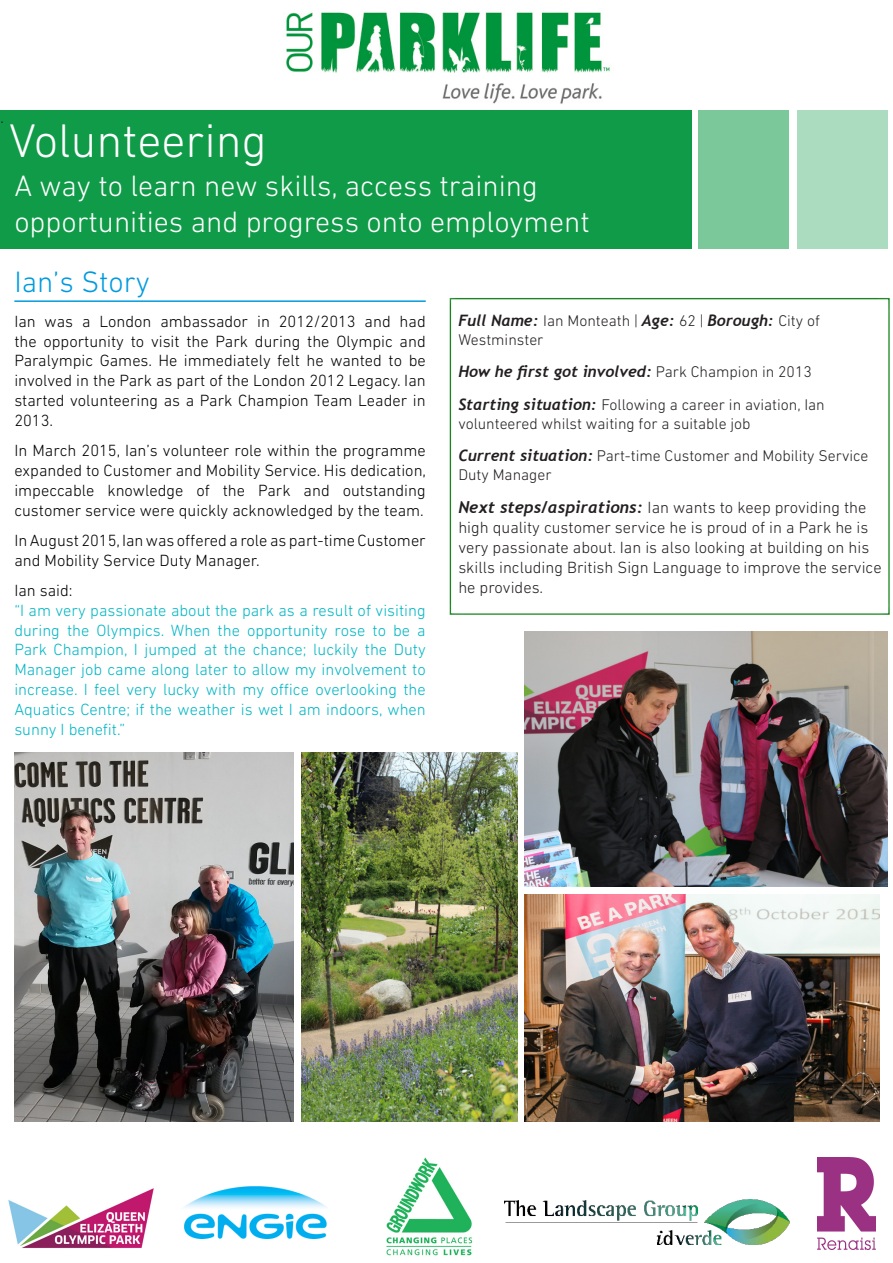
<style>
.page{position:relative;width:893px;height:1263px;background:#fff}
.page>*{position:absolute;margin:0;border:0;box-sizing:border-box;transform-origin:0 0}
.t1{font:300 48px "DIN Next LT Pro";color:#fff}
.t2{font:300 30px/36px "DIN Next LT Pro";color:#fff}
.t3{font:300 30px "DIN Next LT Pro";color:#009bde}
.t4{font:300 16.5px/19.8px "DIN Next LT Pro";color:#000;text-align:justify}
.t5{font:300 16.5px/19.8px "DIN Next LT Pro";color:#00b7c5;text-align:justify}
.t6{font:300 16.5px/19.8px "DIN Next LT Pro";color:#231f20}
.t7{font:300 16.5px "Calibri";color:#231f20}
.t8{font:300 15.75px/18.9px "DIN Next LT Pro";color:#231f20}
.t9{font:italic 700 15.75px "Trebuchet";color:#231f20}
.s1{font-family:"Trebuchet";font-weight:700;font-style:italic}
.s2{font-family:"DIN Next LT Pro";font-weight:300;font-style:normal}
</style>
<div class="page">
<img style="left:524px;top:894px;width:355px;height:228px">
<div style="left:0;top:111px;width:691px;height:138px;background:#109b48"></div>
<img style="left:8px;top:1188px;width:146px;height:61px">
<img style="left:183px;top:1186px;width:144px;height:53px">
<img style="left:386px;top:1157px;width:87px;height:99px">
<img style="left:817px;top:1158px;width:59px;height:91px">
<img style="left:504px;top:1200px;width:285px;height:44px">
<div style="left:797px;top:111px;width:91px;height:138px;background:#abdcbf"></div>
<div style="left:698px;top:111px;width:91px;height:138px;background:#7bc89a"></div>
<hr style="left:14px;top:300px;width:412px;height:2px;background:#009bde">
<img style="left:14px;top:753px;width:280px;height:369px">
<img style="left:524px;top:631px;width:364px;height:256px">
<img style="left:286px;top:12px;width:324px;height:92px">
<img style="left:302px;top:753px;width:216px;height:369px">
<p class="t7" style="left:0;top:107px;width:6px">.</p>
<p class="t1" style="left:9px;top:114px;width:259px">Volunteering</p>
<p class="t2" style="left:14px;top:168px;width:577px">A way to learn new skills, access training opportunities and progress onto employment</p>
<p class="t3" style="left:14px;top:265px;width:137px">Ian’s Story</p>
<p class="t4" style="left:14px;top:311px;width:413px">Ian was a London ambassador in 2012/2013 and had the opportunity to visit the Park during the Olympic and Paralympic Games. He immediately felt he wanted to be involved in the Park as part of the London 2012 Legacy. Ian started volunteering as a Park Champion Team Leader in 2013.</p>
<p class="t4" style="left:14px;top:440px;width:413px">In March 2015, Ian’s volunteer role within the programme expanded to Customer and Mobility Service. His dedication, impeccable knowledge of the Park and outstanding customer service were quickly acknowledged by the team.</p>
<p class="t4" style="left:14px;top:530px;width:413px">In August 2015, Ian was offered a role as part-time Customer and Mobility Service Duty Manager.</p>
<p class="t4" style="left:14px;top:580px;width:60px">Ian said:</p>
<p class="t5" style="left:14px;top:600px;width:413px">“I am very passionate about the park as a result of visiting during the Olympics. When the opportunity rose to be a Park Champion, I jumped at the chance; luckily the Duty Manager job came along later to allow my involvement to increase. I feel very lucky with my office overlooking the Aquatics Centre; if the weather is wet I am indoors, when sunny I benefit.”</p>
<p class="t8" style="left:458px;top:311px;width:363px"><span class="s1">Full Name:</span> Ian Monteath | <span class="s1">Age:</span> 62 | <span class="s1">Borough:</span> City of<br>Westminster</p>
<p class="t9" style="left:458px;top:362px;width:355px">How he first got involved: <span class="s2">Park Champion in 2013</span></p>
<p class="t8" style="left:458px;top:395px;width:368px"><span class="s1">Starting situation:</span> Following a career in aviation, Ian volunteered whilst waiting for a suitable job</p>
<p class="t8" style="left:458px;top:446px;width:412px"><span class="s1">Current situation:</span> Part-time Customer and Mobility Service<br>Duty Manager</p>
<p class="t6" style="left:458px;top:498px;width:425px"><span class="s1">Next steps/aspirations:</span> Ian wants to keep providing the high quality customer service he is proud of in a Park he is very passionate about. Ian is also looking at building on his skills including British Sign Language to improve the service he provides.</p>
</div>
